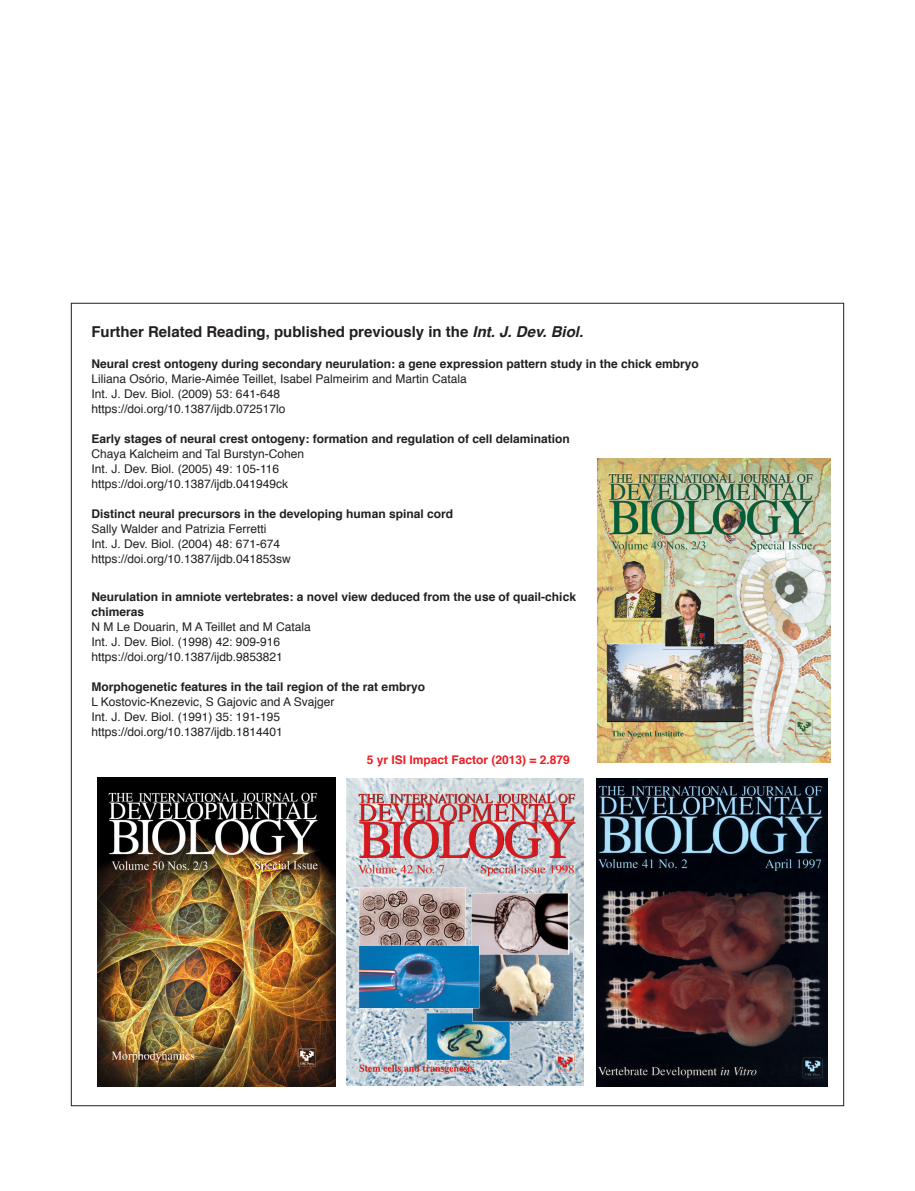
<style>
.page{position:relative;width:915px;height:1191px;background:#fff}
.page>*{position:absolute;margin:0;border:0;box-sizing:border-box;transform-origin:0 0}
._0-TitleSmall-2{font:700 15px "Helvetica";color:#231f20}
._0-RelatedArticles{font:12px "Helvetica";color:#231f20}
._0-RelatedArticles-2{font:700 12px/15px "Helvetica";color:#231f20}
._0-TitleSmall-2-2{font:700 12px "Helvetica";color:#ee1d23}
.s1{font-style:italic}
</style>
<div class="page">
<img style="left:597px;top:459px;width:233px;height:304px">
<img style="left:97px;top:777px;width:238px;height:309px">
<img style="left:346px;top:778px;width:237px;height:307px">
<img style="left:596px;top:778px;width:231px;height:308px">
<p class="_0-TitleSmall-2" style="left:91px;top:320px;width:493px">Further Related Reading, published previously in the <span class="s1">Int. J. Dev. Biol.</span></p>
<p class="_0-RelatedArticles-2" style="left:91px;top:356px;width:608px">Neural crest ontogeny during secondary neurulation: a gene expression pattern study in the chick embryo</p>
<p class="_0-RelatedArticles" style="left:91px;top:369px;width:377px">Liliana Osório, Marie-Aimée Teillet, Isabel Palmeirim and Martin Catala</p>
<p class="_0-RelatedArticles" style="left:91px;top:384px;width:190px">Int. J. Dev. Biol. (2009) 53: 641-648</p>
<p class="_0-RelatedArticles" style="left:91px;top:399px;width:196px">https://doi.org/10.1387/ijdb.072517lo</p>
<p class="_0-RelatedArticles-2" style="left:91px;top:431px;width:480px">Early stages of neural crest ontogeny: formation and regulation of cell delamination</p>
<p class="_0-RelatedArticles" style="left:91px;top:444px;width:214px">Chaya Kalcheim and Tal Burstyn-Cohen</p>
<p class="_0-RelatedArticles" style="left:91px;top:459px;width:189px">Int. J. Dev. Biol. (2005) 49: 105-116</p>
<p class="_0-RelatedArticles" style="left:91px;top:474px;width:198px">https://doi.org/10.1387/ijdb.041949ck</p>
<p class="_0-RelatedArticles-2" style="left:91px;top:506px;width:363px">Distinct neural precursors in the developing human spinal cord</p>
<p class="_0-RelatedArticles" style="left:91px;top:519px;width:176px">Sally Walder and Patrizia Ferretti</p>
<p class="_0-RelatedArticles" style="left:91px;top:534px;width:190px">Int. J. Dev. Biol. (2004) 48: 671-674</p>
<p class="_0-RelatedArticles" style="left:91px;top:549px;width:201px">https://doi.org/10.1387/ijdb.041853sw</p>
<p class="_0-RelatedArticles-2" style="left:91px;top:589px;width:486px">Neurulation in amniote vertebrates: a novel view deduced from the use of quail-chick chimeras</p>
<p class="_0-RelatedArticles" style="left:91px;top:617px;width:221px">N M Le Douarin, M A Teillet and M Catala</p>
<p class="_0-RelatedArticles" style="left:91px;top:632px;width:190px">Int. J. Dev. Biol. (1998) 42: 909-916</p>
<p class="_0-RelatedArticles" style="left:91px;top:647px;width:193px">https://doi.org/10.1387/ijdb.9853821</p>
<p class="_0-RelatedArticles-2" style="left:91px;top:679px;width:335px">Morphogenetic features in the tail region of the rat embryo</p>
<p class="_0-RelatedArticles" style="left:91px;top:692px;width:245px">L Kostovic-Knezevic, S Gajovic and A Svajger</p>
<p class="_0-RelatedArticles" style="left:91px;top:707px;width:190px">Int. J. Dev. Biol. (1991) 35: 191-195</p>
<p class="_0-RelatedArticles" style="left:91px;top:722px;width:193px">https://doi.org/10.1387/ijdb.1814401</p>
<p class="_0-TitleSmall-2-2" style="left:366px;top:750px;width:205px">5 yr ISI Impact Factor (2013) = 2.879</p>
</div>
